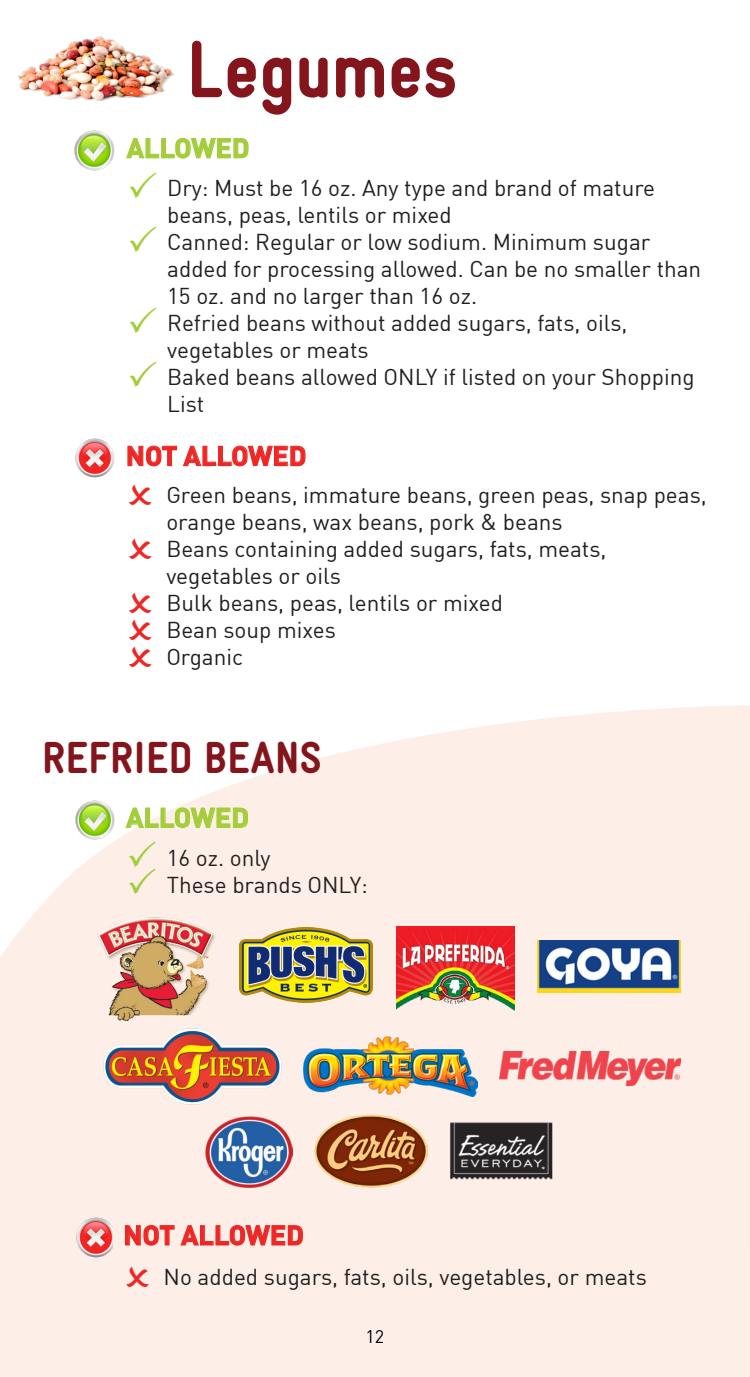
<style>
.page{position:relative;width:750px;height:1377px;background:#fff}
.page>*{position:absolute;margin:0;border:0;box-sizing:border-box;transform-origin:0 0}
.t1{font:900 81px "WIC Gravur Condensed";color:#84151c}
.t2{font:900 45px "WIC Gravur Condensed";letter-spacing:.01em;color:#84151c}
.t3{font:700 27px "DIN";color:#ee2725}
.t4{font:700 27px "DIN";color:#a3cd39}
.t5{font:22.5px/27px "DIN";color:#231f20}
.t6{font:18px "DIN";color:#000}
.s1{color:#a3cd39}
</style>
<div class="page">
<svg style="left:749px;top:705px;width:1px;height:672px"></svg>
<svg style="left:0;top:705px;width:749px;height:672px;background:#fdf0e9"></svg>
<img style="left:75px;top:131px;width:40px;height:39px">
<svg style="left:126px;top:137px;width:123px;height:22px"></svg>
<img style="left:75px;top:439px;width:40px;height:39px">
<svg style="left:127px;top:445px;width:179px;height:22px"></svg>
<img style="left:18px;top:36px;width:156px;height:65px">
<img style="left:75px;top:800px;width:40px;height:40px">
<svg style="left:125px;top:807px;width:124px;height:22px"></svg>
<img style="left:75px;top:1218px;width:38px;height:39px">
<svg style="left:124px;top:1224px;width:180px;height:22px;background:#f8bcb5"></svg>
<img style="left:98px;top:917px;width:118px;height:103px">
<img style="left:239px;top:927px;width:133px;height:75px">
<img style="left:101px;top:1028px;width:181px;height:76px">
<img style="left:537px;top:940px;width:143px;height:53px">
<img style="left:396px;top:926px;width:118px;height:86px">
<img style="left:303px;top:1036px;width:174px;height:61px">
<img style="left:499px;top:1052px;width:180px;height:34px">
<img style="left:206px;top:1116px;width:86px;height:71px">
<img style="left:441px;top:1101px;width:119px;height:100px">
<img style="left:314px;top:1114px;width:113px;height:73px">
<svg style="left:126px;top:1266px;width:23px;height:21px"></svg>
<p class="t1" style="left:187px;top:24px;width:272px">Legumes</p>
<p class="t4" style="left:127px;top:130px;width:124px">ALLOWED</p>
<p class="t5" style="left:167px;top:174px;width:489px;text-indent:-40px"><span class="s1">✓</span> Dry: Must be 16 oz. Any type and brand of mature beans, peas, lentils or mixed</p>
<p class="t5" style="left:167px;top:228px;width:535px;text-indent:-40px"><span class="s1">✓</span> Canned: Regular or low sodium. Minimum sugar added for processing allowed. Can be no smaller than<br>15 oz. and no larger than 16 oz.</p>
<p class="t5" style="left:167px;top:309px;width:461px;text-indent:-40px"><span class="s1">✓</span> Refried beans without added sugars, fats, oils, vegetables or meats</p>
<p class="t5" style="left:167px;top:363px;width:528px;text-indent:-40px"><span class="s1">✓</span> Baked beans allowed ONLY if listed on your Shopping<br>List</p>
<p class="t3" style="left:126px;top:438px;width:182px">NOT ALLOWED</p>
<p class="t5" style="left:166px;top:481px;width:541px">Green beans, immature beans, green peas, snap peas, orange beans, wax beans, pork &amp; beans</p>
<p class="t5" style="left:166px;top:535px;width:441px">Beans containing added sugars, fats, meats, vegetables or oils</p>
<p class="t5" style="left:166px;top:589px;width:338px">Bulk beans, peas, lentils or mixed</p>
<p class="t5" style="left:166px;top:616px;width:171px">Bean soup mixes</p>
<p class="t5" style="left:166px;top:643px;width:78px">Organic</p>
<p class="t2" style="left:42px;top:732px;width:281px">REFRIED BEANS</p>
<p class="t4" style="left:126px;top:800px;width:124px">ALLOWED</p>
<p class="t5" style="left:126px;top:844px;width:146px"><span class="s1">✓</span> 16 oz. only</p>
<p class="t5" style="left:126px;top:871px;width:243px"><span class="s1">✓</span> These brands ONLY:</p>
<p class="t3" style="left:123px;top:1218px;width:182px">NOT ALLOWED</p>
<p class="t5" style="left:163px;top:1263px;width:484px">No added sugars, fats, oils, vegetables, or meats</p>
<p class="t6" style="left:365px;top:1326px;width:20px">12</p>
</div>
